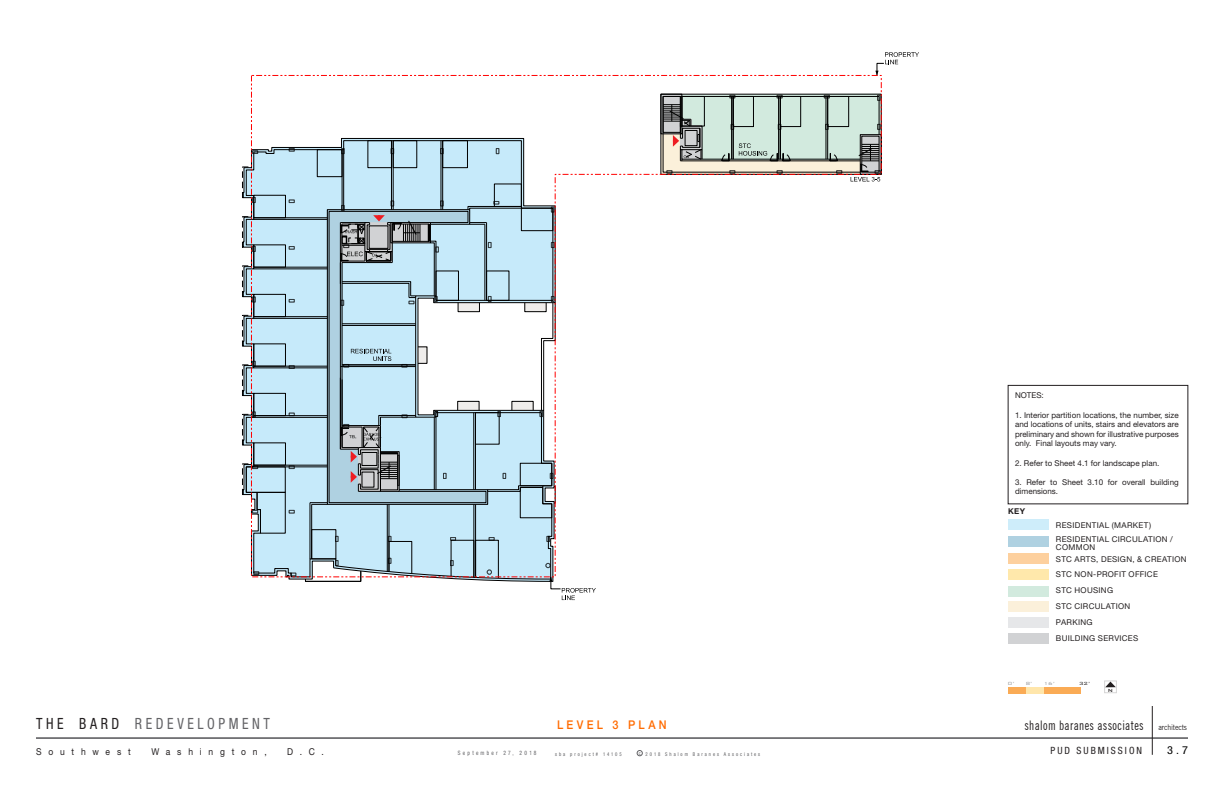
<style>
.page{position:relative;width:1224px;height:792px;background:#fff}
.page>*{position:absolute;margin:0;border:0;box-sizing:border-box;transform-origin:0 0}
.t1{font:condensed 15.5px "Helvetica Neue";letter-spacing:.255em;color:#636366;scale:.9 1}
.t2{font:12.9px "Trade Gothic Cond Eighteen";letter-spacing:.03em;color:#231f20;scale:.9 1}
.t3{font:500 12px "Helvetica Neue";letter-spacing:.3em;color:#ff6b00;scale:.9 1}
.t4{font:condensed 11px "Helvetica Neue";color:#000;scale:1.12 1}
.t5{font:condensed 10px "Helvetica Neue";letter-spacing:.2em;color:#231f20}
.t6{font:9.5px "Helvetica Neue";letter-spacing:.8em;color:#231f20;scale:.9 1}
.t7{font:8px/9.6px "Helvetica Neue";letter-spacing:.015em;color:#231f20;text-align:justify}
.t8{font:8px/14px "Helvetica Neue";letter-spacing:.04em;color:#231f20}
.t9{font:8px/16px "Helvetica Neue";letter-spacing:.035em;color:#231f20}
.t10{font:700 8px "Helvetica Neue";color:#231f20}
.t11{font:condensed 6px "Helvetica Neue";letter-spacing:.415em;color:#616164;scale:.9 1}
.t12{font:300 6px "Bank Gothic BT";color:#939598}
.t13{font:300 6px "Bank Gothic BT";color:#231f20}
.t14{font:500 6px "Bank Gothic BT";color:#231f20}
.t15{font:condensed 5.2px "Helvetica Neue";letter-spacing:.42em;color:#606063;scale:.91 1}
.t16{font:condensed 5.2px "Helvetica Neue";letter-spacing:.415em;color:#616164;scale:.91 1}
.s1{color:#231f20}
.s2{font-family:"Trade Gothic";font-size:7.7px}
</style>
<div class="page">
<hr style="left:36px;top:737px;width:1152px;height:2px;background:#606063">
<hr style="left:1152px;top:706px;width:1px;height:49px;background:#231f20">
<svg style="left:637px;top:750px;width:6px;height:6px"></svg>
<svg style="left:875px;top:52px;width:44px;height:23px"></svg>
<svg style="left:242px;top:167px;width:354px;height:433px"></svg>
<svg style="left:251px;top:75px;width:631px;height:502px"></svg>
<div style="left:1008px;top:385px;width:180px;height:119px;border:1px solid #231f20"></div>
<svg style="left:1106px;top:683px;width:9px;height:4px"></svg>
<div style="left:1008px;top:687px;width:18px;height:7px;background:#faab55"></div>
<div style="left:1044px;top:687px;width:36px;height:7px;background:#faab55"></div>
<div style="left:1026px;top:687px;width:18px;height:7px;background:#ffe6ab"></div>
<div style="left:1008px;top:519px;width:40px;height:11px;background:#ceedfa"></div>
<div style="left:1008px;top:617px;width:40px;height:11px;background:#e6e7e9"></div>
<div style="left:1008px;top:569px;width:40px;height:11px;background:#ffe8ab"></div>
<div style="left:1008px;top:586px;width:40px;height:11px;background:#d2eade"></div>
<div style="left:1008px;top:601px;width:40px;height:11px;background:#fbf0da"></div>
<div style="left:1008px;top:536px;width:40px;height:11px;background:#afd1e1"></div>
<div style="left:1008px;top:633px;width:40px;height:11px;background:#d1d2d4"></div>
<div style="left:1008px;top:554px;width:40px;height:10px;background:#fdd09e"></div>
<p class="t7" style="left:1015px;top:391px;width:30px">NOTES:</p>
<p class="t7" style="left:1015px;top:410px;width:165px">1. Interior partition locations, the number, size and locations of units, stairs and elevators are preliminary and shown for illustrative purposes only. Final layouts may vary.</p>
<p class="t7" style="left:1015px;top:458px;width:146px">2. Refer to Sheet 4.1 for landscape plan.</p>
<p class="t7" style="left:1015px;top:477px;width:165px">3. Refer to Sheet 3.10 for overall building dimensions.</p>
<p class="t10" style="left:1008px;top:506px;width:19px">KEY</p>
<p class="t8" style="left:1056px;top:518px;width:118px">RESIDENTIAL (MARKET)<br>RESIDENTIAL CIRCULATION /</p>
<p class="t8" style="left:1056px;top:541px;width:132px;line-height:12px">COMMON<br>STC ARTS, DESIGN, &amp; CREATION</p>
<p class="t9" style="left:1056px;top:566px;width:103px">STC NON-PROFIT OFFICE<br>STC HOUSING<br>STC CIRCULATION<br>PARKING<br>BUILDING SERVICES</p>
<p class="t12" style="left:1008px;top:680px;width:8px">0’</p>
<p class="t12" style="left:1026px;top:680px;width:8px">8’</p>
<p class="t12" style="left:1044px;top:680px;width:13px">16’</p>
<p class="t13" style="left:1079px;top:680px;width:13px">32’</p>
<p class="t14" style="left:1108px;top:687px;width:7px">N</p>
<h1 class="t1" style="left:36px;top:715px;width:261px"><span class="s1">THE BARD</span> REDEVELOPMENT</h1>
<p class="t6" style="left:36px;top:746px;width:107px">Southwest</p>
<p class="t6" style="left:151px;top:746px;width:130px">Washington,</p>
<p class="t6" style="left:287px;top:746px;width:42px">D.C.</p>
<p class="t11" style="left:458px;top:749px;width:89px">September 27, 2018</p>
<p class="t16" style="left:555px;top:751px;width:75px">sba project# 14105</p>
<p class="t15" style="left:639px;top:751px;width:135px">c 2018 Shalom Baranes Associates</p>
<h3 class="t3" style="left:557px;top:718px;width:123px">LEVEL 3 PLAN</h3>
<h2 class="t2" style="left:1024px;top:718px;width:182px">shalom baranes associates <span class="s2">architects</span></h2>
<h3 class="t4" style="left:1167px;top:744px;width:20px">3.7</h3>
<p class="t5" style="left:1051px;top:745px;width:93px">PUD SUBMISSION</p>
</div>
